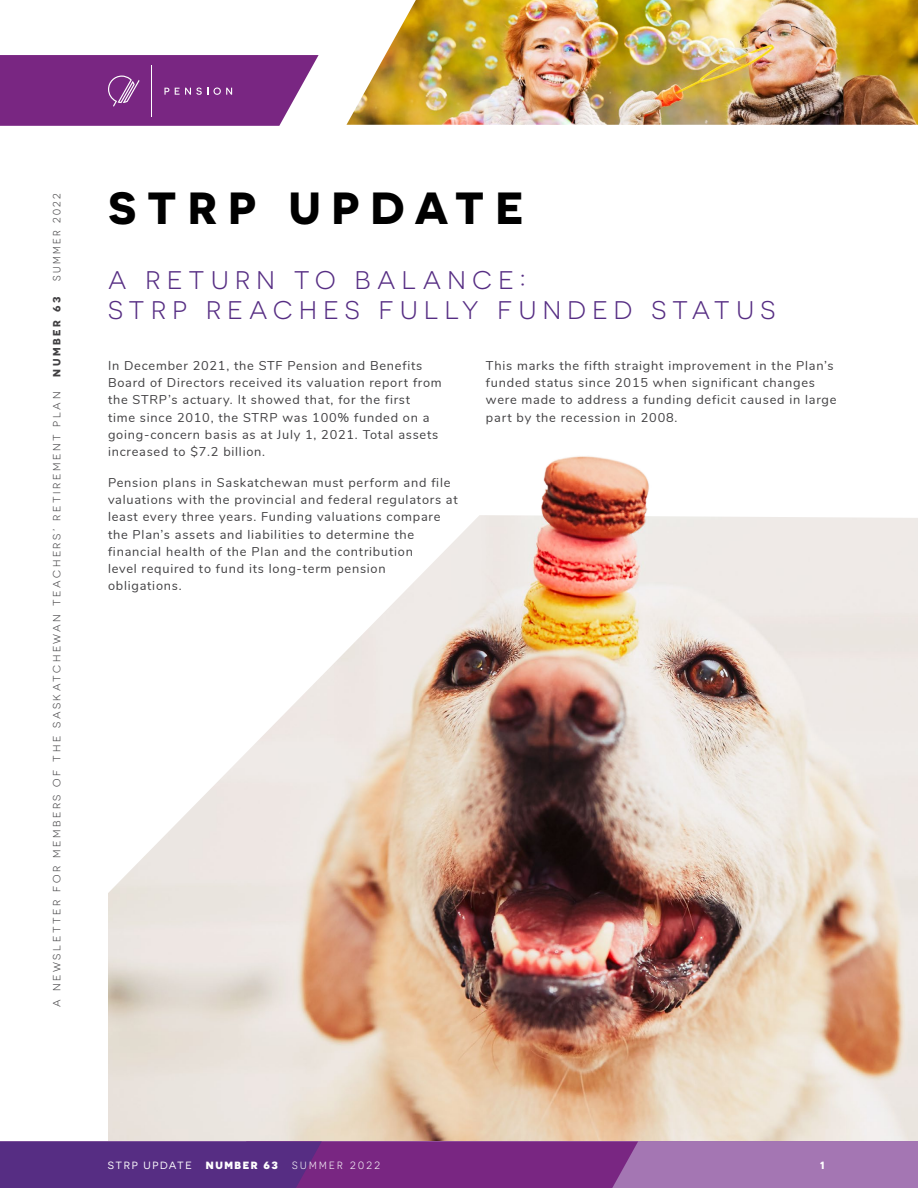
<style>
.page{position:relative;width:918px;height:1188px;background:#fff}
.page>*{position:absolute;margin:0;border:0;box-sizing:border-box;transform-origin:0 0}
.t1{font:700 45px "Novecentosanswide";letter-spacing:.25em;color:#000}
.t2{font:25.5px/30px "Novecentosanswide";letter-spacing:.25em;color:#562d83}
.t3{font:12.75px/17.2px "Nunito";letter-spacing:.06em;color:#414042}
.t4{font:10.5px "Novecentosanswide";letter-spacing:.25em;color:#414042}
.t5{font:10.5px "Novecentosans";letter-spacing:.23em;color:#414042}
.t6{font:10.5px "Novecentosanswide";letter-spacing:.15em;color:#fff}
.t7{font:10.5px "Novecentosans";letter-spacing:.23em;color:#fff}
.t8{font:700 10.5px "Novecentosanswide";letter-spacing:.25em;color:#414042}
.t9{font:800 10.5px "Novecentosanswide";letter-spacing:.15em;color:#fff}
.t10{font:700 10.5px "Novecentosanswide";color:#fff}
</style>
<div class="page">
<img style="left:108px;top:515px;width:810px;height:627px">
<img style="left:534px;top:456px;width:132px;height:96px">
<div style="left:0;top:1142px;width:918px;height:46px;background:#a476b3"></div>
<svg style="left:0;top:1142px;width:638px;height:46px"></svg>
<img style="left:346px;top:0;width:572px;height:125px">
<svg style="left:0;top:55px;width:319px;height:71px"></svg>
<p class="t5" style="left:51px;top:281px;width:89px;rotate:-90deg">SUMMER 2022</p>
<p class="t8" style="left:50px;top:377px;width:82px;rotate:-90deg">NUMBER 63</p>
<p class="t4" style="left:51px;top:1007px;width:616px;rotate:-90deg">A NEWSLETTER FOR MEMBERS OF THE SASKATCHEWAN TEACHERS’ RETIREMENT PLAN</p>
<h1 class="t1" style="left:108px;top:180px;width:417px">STRP UPDATE</h1>
<h2 class="t2" style="left:108px;top:265px;width:669px">A RETURN TO BALANCE:<br>STRP REACHES FULLY FUNDED STATUS</h2>
<p class="t3" style="left:108px;top:356px;width:335px">In December 2021, the STF Pension and Benefits Board of Directors received its valuation report from the STRP’s actuary. It showed that, for the first<br>time since 2010, the STRP was 100% funded on a going-concern basis as at July 1, 2021. Total assets increased to $7.2 billion.</p>
<p class="t3" style="left:108px;top:473px;width:351px">Pension plans in Saskatchewan must perform and file valuations with the provincial and federal regulators at least every three years. Funding valuations compare the Plan’s assets and liabilities to determine the financial health of the Plan and the contribution<br>level required to fund its long-term pension obligations.</p>
<p class="t3" style="left:486px;top:356px;width:352px">This marks the fifth straight improvement in the Plan’s funded status since 2015 when significant changes were made to address a funding deficit caused in large part by the recession in 2008.</p>
<p class="t6" style="left:108px;top:1159px;width:85px">STRP UPDATE</p>
<p class="t9" style="left:206px;top:1159px;width:74px">NUMBER 63</p>
<p class="t7" style="left:292px;top:1159px;width:89px">SUMMER 2022</p>
<p class="t10" style="left:820px;top:1159px;width:7px">1</p>
</div>
